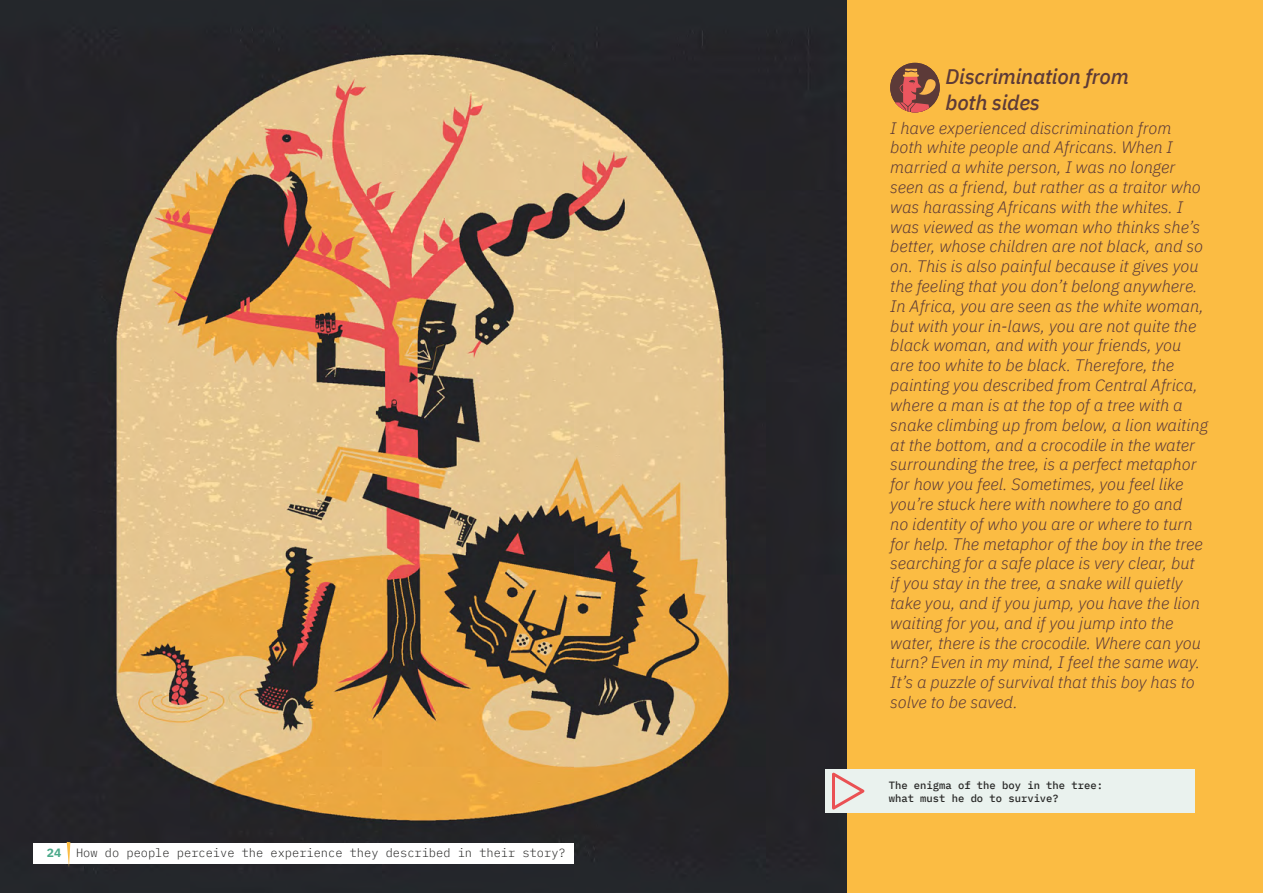
<style>
.page{position:relative;width:1263px;height:893px;background:#fff}
.page>*{position:absolute;margin:0;border:0;box-sizing:border-box;transform-origin:0 0}
.t1{font:italic 500 21px/25.2px "IBM Plex Sans";letter-spacing:-.01em;color:#5c3a38}
.t2{font:italic 300 16.5px/19.8px "IBM Plex Sans";color:#5c3a38}
.t3{font:300 12px "IBM Plex Mono";color:#282827}
.t4{font:500 10.5px/12.6px "IBM Plex Mono";color:#282827}
.s1{font-weight:700;color:#4ba98a}
</style>
<div class="page">
<img style="left:0;top:0;width:848px;height:893px">
<div style="left:848px;top:0;width:415px;height:893px;background:#fbbc43"></div>
<div style="left:890px;top:63px;width:50px;height:49px;background:#5c3a38;border-radius:50%"></div>
<svg style="left:891px;top:69px;width:49px;height:43px"></svg>
<div style="left:825px;top:769px;width:370px;height:44px;background:#eaf2ee"></div>
<svg style="left:832px;top:772px;width:33px;height:38px"></svg>
<div style="left:34px;top:843px;width:540px;height:21px;background:#fff"></div>
<svg style="left:67px;top:842px;width:3px;height:25px"></svg>
<p class="t3" style="left:47px;top:844px;width:520px"><span class="s1">24</span> How do people perceive the experience they described in their story?</p>
<p class="t1" style="left:945px;top:63px;width:185px">Discrimination from both sides</p>
<p class="t2" style="left:890px;top:117px;width:319px">I have experienced discrimination from both white people and Africans. When I married a white person, I was no longer seen as a friend, but rather as a traitor who was harassing Africans with the whites. I was viewed as the woman who thinks she’s better, whose children are not black, and so on. This is also painful because it gives you the feeling that you don’t belong anywhere.<br>In Africa, you are seen as the white woman, but with your in-laws, you are not quite the black woman, and with your friends, you are too white to be black. Therefore, the painting you described from Central Africa, where a man is at the top of a tree with a snake climbing up from below, a lion waiting at the bottom, and a crocodile in the water surrounding the tree, is a perfect metaphor for how you feel. Sometimes, you feel like you’re stuck here with nowhere to go and<br>no identity of who you are or where to turn for help. The metaphor of the boy in the tree searching for a safe place is very clear, but<br>if you stay in the tree, a snake will quietly take you, and if you jump, you have the lion waiting for you, and if you jump into the water, there is the crocodile. Where can you turn? Even in my mind, I feel the same way.<br>It’s a puzzle of survival that this boy has to solve to be saved.</p>
<p class="t4" style="left:889px;top:778px;width:216px">The enigma of the boy in the tree: what must he do to survive?</p>
</div>
